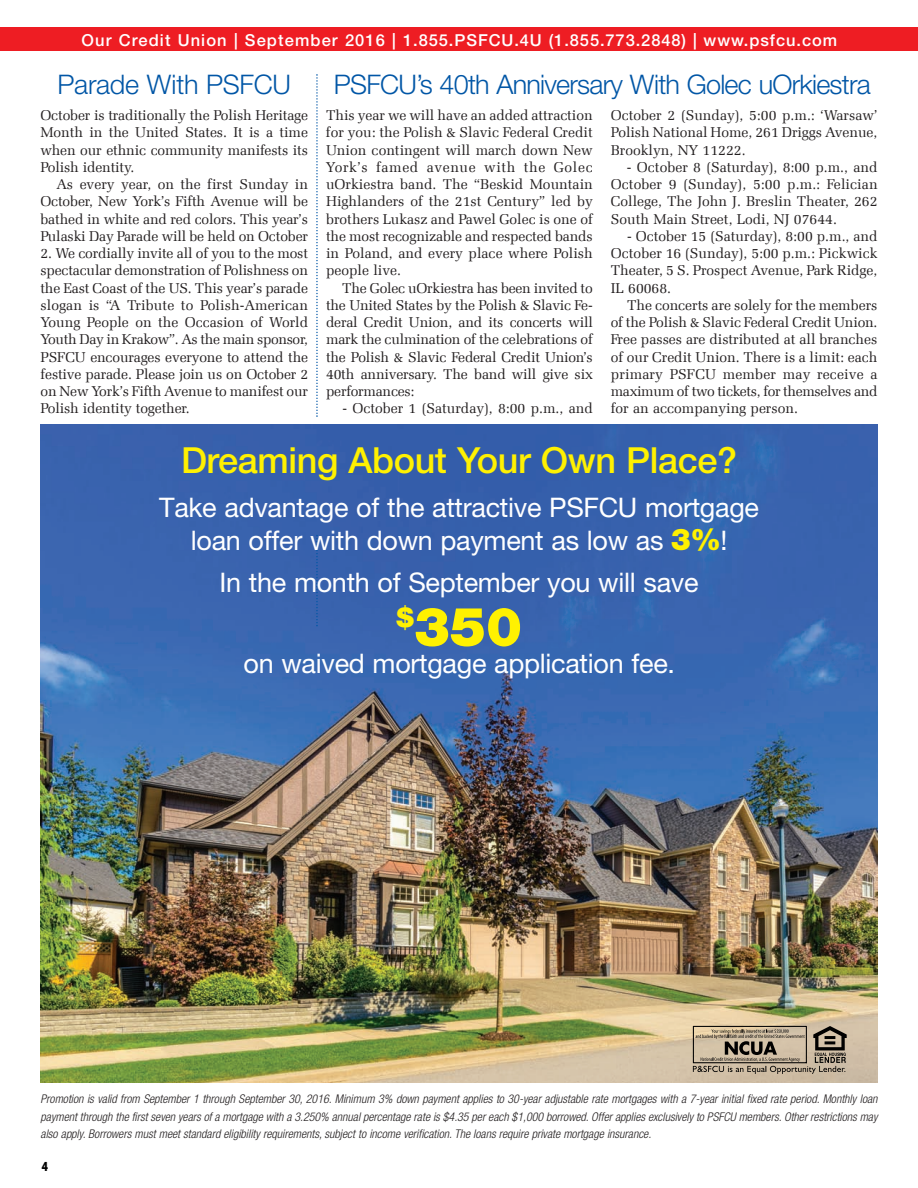
<style>
.page{position:relative;width:918px;height:1188px;background:#fff}
.page>*{position:absolute;margin:0;border:0;box-sizing:border-box;transform-origin:0 0}
.t1{font:900 54px "Helvetica Neue LT Pro";color:#fff101}
.t2{font:500 36px "Helvetica Neue LT Pro";letter-spacing:-.01em;color:#fff101}
.t3{font:27px/33px "Helvetica Neue LT Pro";letter-spacing:-.01em;color:#fff;text-align:center}
.t4{font:300 27px "Helvetica Neue LT Pro";letter-spacing:-.03em;color:#0156a6}
.t5{font:300 27px "Helvetica Neue LT Pro";letter-spacing:-.01em;color:#0156a6}
.t6{font:500 16.5px "Helvetica Neue LT Pro";letter-spacing:.055em;color:#fff}
.t7{font:14.25px/17.2px "Zapf Ellipt EU";letter-spacing:-.01em;color:#231f20;text-align:justify}
.t8{font:900 condensed 13.95px "Myriad Pro NPL";color:#000}
.t9{font:italic 300 condensed 12px/17.2px "Helvetica Neue LT Pro";color:#231f20;text-align:justify}
.s1{font-weight:900;font-size:30px;color:#fff101}
</style>
<div class="page">
<div style="left:0;top:28px;width:918px;height:23px;background:#ee1d23"></div>
<img style="left:41px;top:424px;width:837px;height:659px">
<svg style="left:693px;top:1026px;width:154px;height:48px;background:#a0927e"></svg>
<svg style="left:316px;top:535px;width:2px;height:91px"></svg>
<svg style="left:316px;top:74px;width:2px;height:343px"></svg>
<p class="t6" style="left:82px;top:34px;width:757px">Our Credit Union | September 2016 | 1.855.PSFCU.4U (1.855.773.2848) | www.psfcu.com</p>
<h3 class="t5" style="left:58px;top:75px;width:235px">Parade With PSFCU</h3>
<p class="t7" style="left:40px;top:107px;width:269px">October is traditionally the Polish Heritage Month in the United States. It is a time when our ethnic community manifests its Polish identity.</p>
<p class="t7" style="left:40px;top:176px;width:269px;text-indent:16px">As every year, on the first Sunday in October, New York’s Fifth Avenue will be bathed in white and red colors. This year’s Pulaski Day Parade will be held on October</p>
<p class="t7" style="left:40px;top:245px;width:269px">2. We cordially invite all of you to the most spectacular demonstration of Polishness on the East Coast of the US. This year’s parade slogan is “A Tribute to Polish-American Young People on the Occasion of World Youth Day in Krakow”. As the main sponsor, PSFCU encourages everyone to attend the festive parade. Please join us on October 2 on New York’s Fifth Avenue to manifest our Polish identity together.</p>
<h3 class="t4" style="left:334px;top:75px;width:539px">PSFCU’s 40th Anniversary With Golec uOrkiestra</h3>
<p class="t7" style="left:326px;top:107px;width:268px">This year we will have an added attraction for you: the Polish &amp; Slavic Federal Credit Union contingent will march down New York’s famed avenue with the Golec uOrkiestra band. The “Beskid Mountain Highlanders of the 21st Century” led by brothers Lukasz and Pawel Golec is one of the most recognizable and respected bands in Poland, and every place where Polish people live.</p>
<p class="t7" style="left:326px;top:279px;width:268px;text-indent:16px">The Golec uOrkiestra has been invited to the United States by the Polish &amp; Slavic Fe - deral Credit Union, and its concerts will mark the cul mi nation of the celebrations of the Polish &amp; Slavic Federal Credit Union’s 40th anni ver sary. The band will give six perfor man ces:</p>
<p class="t7" style="left:342px;top:400px;width:252px">- October 1 (Saturday), 8:00 p.m., and</p>
<p class="t7" style="left:611px;top:107px;width:268px">October 2 (Sunday), 5:00 p.m.: ‘Warsaw’ Polish National Home, 261 Driggs Avenue, Brooklyn, NY 11222.</p>
<p class="t7" style="left:611px;top:159px;width:268px;text-indent:16px">- October 8 (Saturday), 8:00 p.m., and October 9 (Sunday), 5:00 p.m.: Felician College, The John J. Breslin Theater, 262<br>South Main Street, Lodi, NJ 07644.</p>
<p class="t7" style="left:611px;top:228px;width:268px;text-indent:16px">- October 15 (Saturday), 8:00 p.m., and October 16 (Sunday), 5:00 p.m.: Pickwick Theater, 5 S. Prospect Avenue, Park Ridge, IL 60068.</p>
<p class="t7" style="left:611px;top:297px;width:268px;text-indent:16px">The concerts are solely for the members of the Polish &amp; Slavic Federal Credit Union.<br>Free passes are distributed at all bran ches of our Credit Union. There is a limit: each primary PSFCU member may receive a maximum of two tickets, for themselves and for an accompanying person.</p>
<h2 class="t2" style="left:181px;top:448px;width:558px">Dreaming About Your Own Place?</h2>
<h3 class="t3" style="left:159px;top:494px;width:601px">Take advantage of the attractive PSFCU mortgage loan offer with down payment as low as <span class="s1">3%</span>!</h3>
<h3 class="t3" style="left:220px;top:569px;width:481px">In the month of September you will save</h3>
<h1 class="t1" style="left:396px;top:608px;width:127px"><sup>$</sup>350</h1>
<h3 class="t3" style="left:244px;top:650px;width:433px">on waived mortgage application fee.</h3>
<p class="t9" style="left:41px;top:1091px;width:839px">Promotion is valid from September 1 through September 30, 2016. Minimum 3% down payment applies to 30-year adjustable rate mortgages with a 7-year initial fixed rate period. Monthly loan payment through the first seven years of a mortgage with a 3.250% annual percentage rate is $4.35 per each $1,000 borrowed. Offer applies exclusively to PSFCU members. Other restrictions may also apply. Borrowers must meet standard eligibility requirements, subject to income verification. The loans require private mortgage insurance.</p>
<p class="t8" style="left:42px;top:1162px;width:8px">4</p>
</div>
